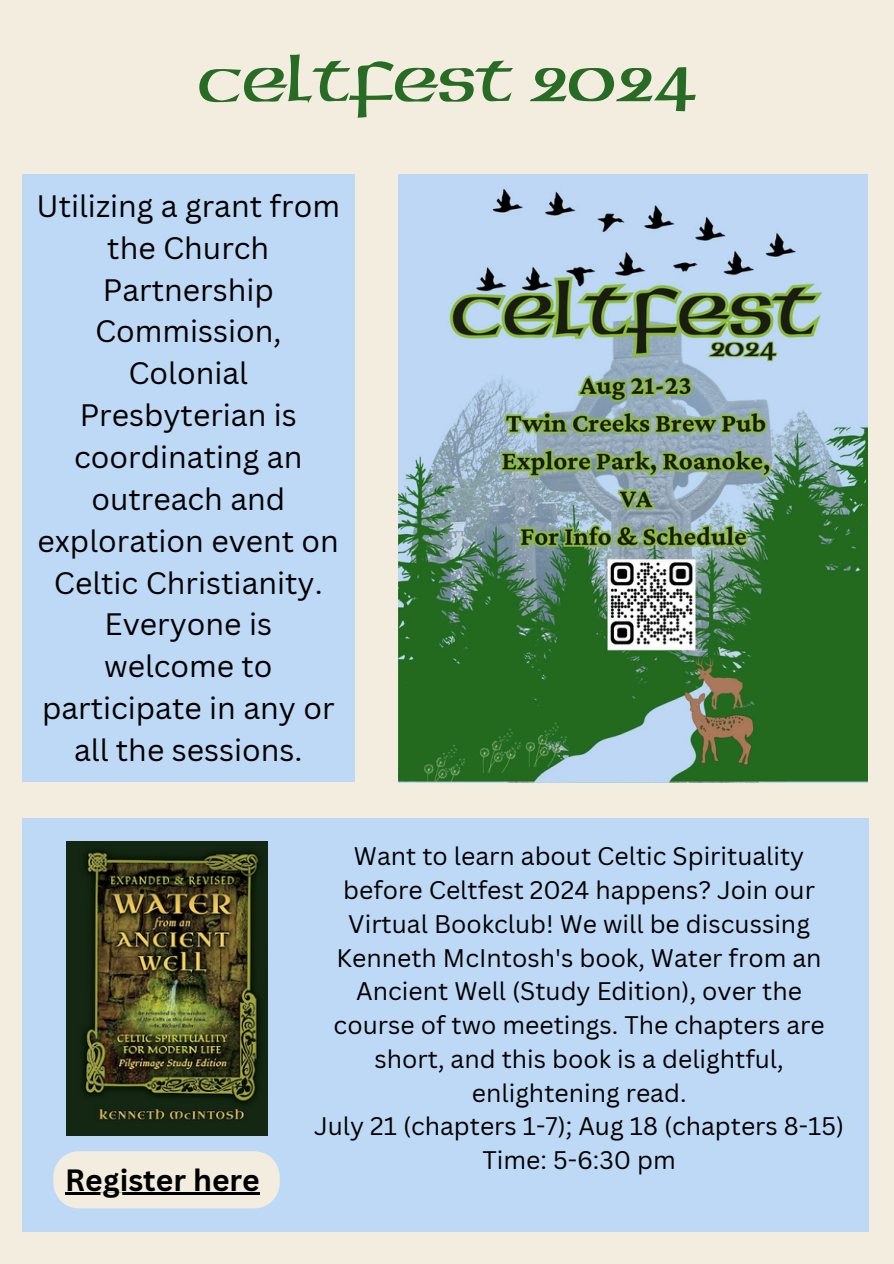
<style>
.page{position:relative;width:894px;height:1264px;background:#fff}
.page>*{position:absolute;margin:0;border:0;box-sizing:border-box;transform-origin:0 0}
.t1{font:69px "American Uncial Pro";color:#286b25}
.t2{font:30.15px/41.8px "Canva Sans";color:#000;text-align:center}
.t3{font:700 30px "Canva Sans";color:#000}
.t4{font:24.75px/33.8px "Canva Sans";color:#000;text-align:center}
</style>
<div class="page">
<div style="left:0;top:0;width:893px;height:1263px;background:#f3ede0"></div>
<img style="left:398px;top:174px;width:469px;height:608px">
<div style="left:22px;top:817px;width:845px;height:414px;background:#bdd9f6"></div>
<img style="left:66px;top:842px;width:201px;height:293px">
<div style="left:22px;top:174px;width:332px;height:607px;background:#bdd9f6"></div>
<div style="left:53px;top:1151px;width:226px;height:57px;background:#f3ede0;border-radius:25px"></div>
<hr style="left:65px;top:1192px;width:195px;height:2px;background:#000">
<p class="t1" style="left:198px;top:54px;width:500px">Celtfest 2024</p>
<p class="t2" style="left:37px;top:184px;width:305px">Utilizing a grant from the Church<br>Partnership<br>Commission,<br>Colonial<br>Presbyterian is coordinating an outreach and exploration event on<br>Celtic Christianity.<br>Everyone is welcome to participate in any or all the sessions.</p>
<p class="t3" style="left:65px;top:1158px;width:196px">Register here</p>
<p class="t4" style="left:314px;top:838px;width:531px">Want to learn about Celtic Spirituality before Celtfest 2024 happens? Join our Virtual Bookclub! We will be discussing Kenneth McIntosh's book, Water from an Ancient Well (Study Edition), over the course of two meetings. The chapters are short, and this book is a delightful, enlightening read.<br>July 21 (chapters 1-7); Aug 18 (chapters 8-15)<br>Time: 5-6:30 pm</p>
</div>
